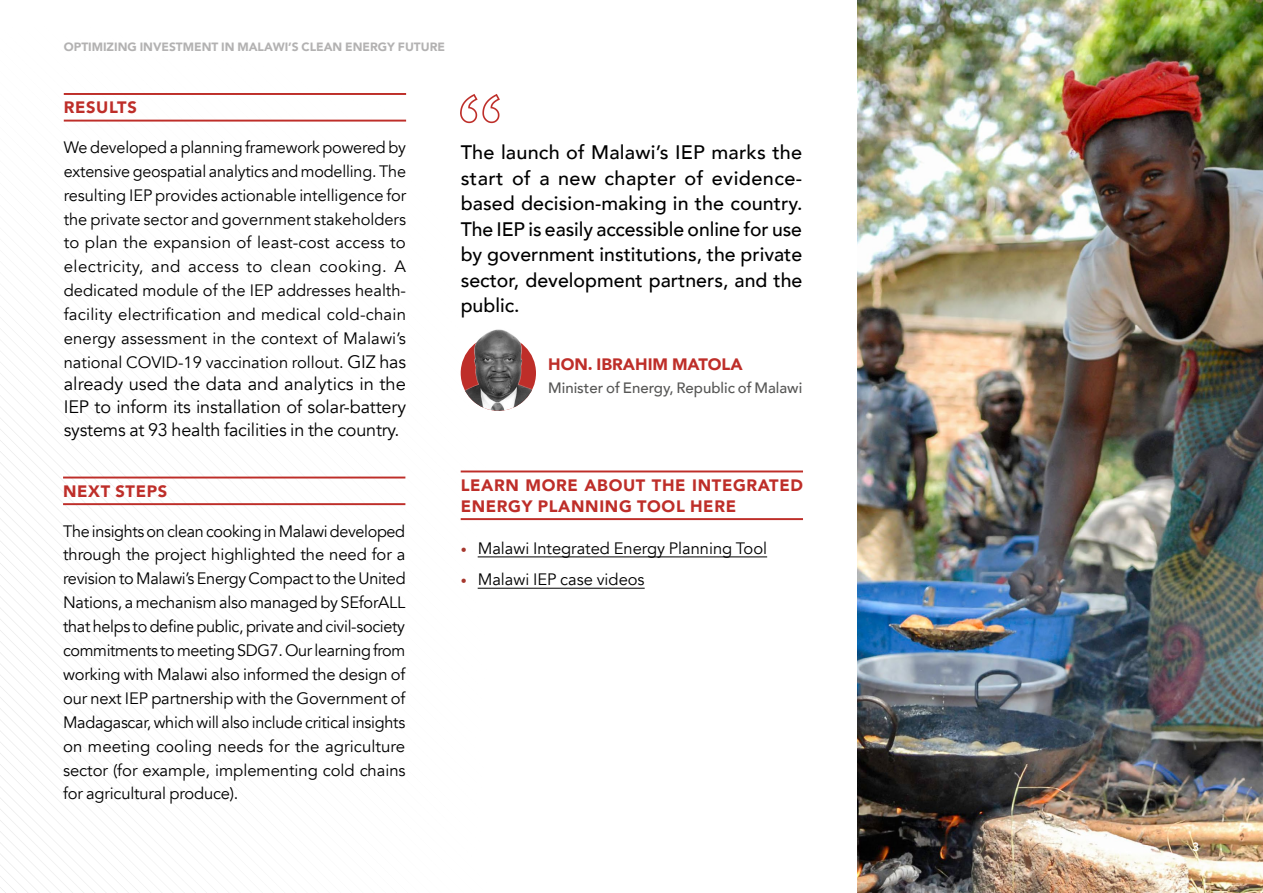
<style>
.page{position:relative;width:1263px;height:893px;background:#fff}
.page>*{position:absolute;margin:0;border:0;box-sizing:border-box;transform-origin:0 0}
.t1{font:500 19.5px/25.5px "Avenir";color:#000;text-align:justify}
.t2{font:18px/22.6px "Avenir";letter-spacing:-.01em;color:#000;text-align:justify}
.t3{font:16.5px/23.9px "Avenir";color:#000;text-align:justify}
.t4{font:900 16.5px/21px "Avenir";letter-spacing:.04em;color:#be2e29}
.t5{font:900 16.5px "Avenir";color:#be2e29}
.t6{font:500 15px "Avenir";color:#575756}
.t7{font:900 12px "Avenir";color:#b3b2b2}
.t8{font:800 12px "Avenir";color:#fff}
.s1{font-size:18px}
.s2{font-size:12px;color:#a6372d}
</style>
<div class="page">
<img style="left:0;top:93px;width:803px;height:800px">
<img style="left:857px;top:0;width:406px;height:893px">
<hr style="left:64px;top:93px;width:342px;height:2px;background:#be2e29">
<hr style="left:64px;top:120px;width:342px;height:2px;background:#be2e29">
<hr style="left:63px;top:477px;width:342px;height:1px;background:#be2e29">
<hr style="left:63px;top:503px;width:342px;height:2px;background:#be2e29">
<hr style="left:478px;top:556px;width:289px;height:1px;background:#000">
<hr style="left:478px;top:588px;width:167px;height:1px;background:#000">
<hr style="left:461px;top:470px;width:342px;height:2px;background:#be2e29">
<hr style="left:461px;top:518px;width:342px;height:2px;background:#be2e29">
<svg style="left:460px;top:93px;width:40px;height:35px"></svg>
<div style="left:461px;top:335px;width:75px;height:76px;background:#be2e29;border-radius:50%"></div>
<img style="left:465px;top:376px;width:67px;height:35px">
<img style="left:465px;top:325px;width:67px;height:51px">
<p class="t7" style="left:64px;top:37px;width:383px">OPTIMIZING INVESTMENT IN MALAWI’S CLEAN ENERGY FUTURE</p>
<p class="t4" style="left:64px;top:97px;width:75px">RESULTS</p>
<p class="t3" style="left:64px;top:136px;width:344px">We developed a planning framework powered by extensive geospatial analytics and modelling. The resulting IEP provides actionable intelligence for the private sector and government stakeholders to plan the expansion of least-cost access to electricity, and access to clean cooking. A dedicated module of the IEP addresses health&shy;facility electrification and medical cold-chain energy assessment in the context of Malawi’s national COVID-19 vaccination rollout. <span class="s1">GIZ has</span></p>
<p class="t2" style="left:64px;top:373px;width:344px">already used the data and analytics in the IEP to inform its installation of solar-battery systems at 93 health facilities in the country.</p>
<p class="t4" style="left:63px;top:480px;width:106px">NEXT STEPS</p>
<p class="t3" style="left:63px;top:519px;width:344px">The insights on clean cooking in Malawi developed through the project highlighted the need for a revision to Malawi’s Energy Compact to the United Nations, a mechanism also managed by SEforALL that helps to define public, private and civil-society commitments to meeting SDG7. Our learning from working with Malawi also informed the design of our next IEP partnership with the Government of Madagascar, which will also include critical insights on meeting cooling needs for the agriculture sector (for example, implementing cold chains for agricultural produce).</p>
<p class="t1" style="left:461px;top:138px;width:343px">The launch of Malawi’s IEP marks the start of a new chapter of evidence&shy;based decision-making in the country.<br>The IEP is easily accessible online for use by government institutions, the private sector, development partners, and the public.</p>
<p class="t5" style="left:548px;top:350px;width:196px">HON. IBRAHIM MATOLA</p>
<p class="t6" style="left:548px;top:375px;width:256px">Minister of Energy, Republic of Malawi</p>
<p class="t4" style="left:461px;top:474px;width:344px">LEARN MORE ABOUT THE INTEGRATED<br>ENERGY PLANNING TOOL HERE</p>
<p class="t3" style="left:461px;top:537px;width:308px"><span class="s2">•</span> Malawi Integrated Energy Planning Tool</p>
<p class="t3" style="left:461px;top:568px;width:185px"><span class="s2">•</span> Malawi IEP case videos</p>
<p class="t8" style="left:1192px;top:837px;width:9px">3</p>
</div>
